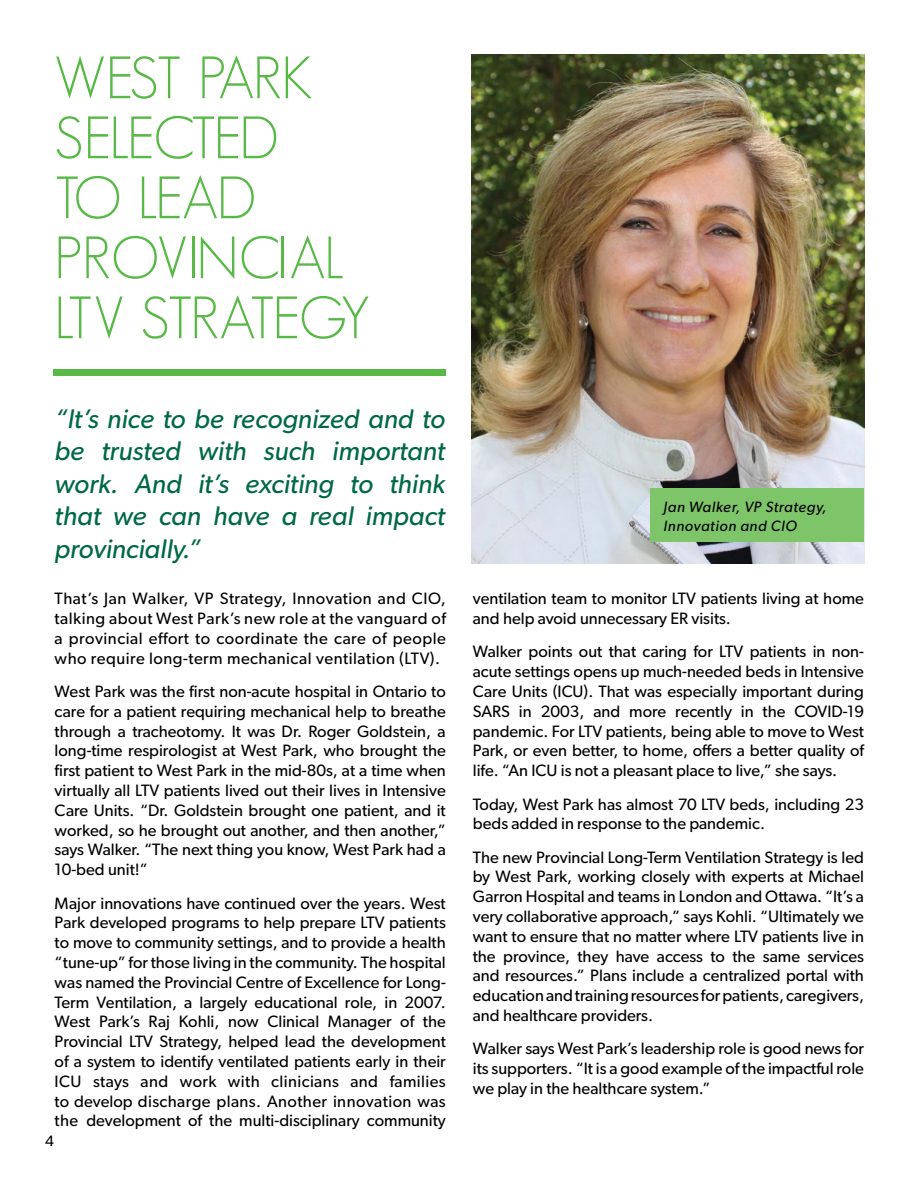
<style>
.page{position:relative;width:918px;height:1188px;background:#fff}
.page>*{position:absolute;margin:0;border:0;box-sizing:border-box;transform-origin:0 0}
.large_header{font:300 58.5px/60px "Geosans";letter-spacing:-.04em;color:#58b947}
.body_copy{font:italic 27px/32.4px "Gibson";color:#006848;text-align:justify}
.body_copy-2{font:16.5px/19.8px "Gibson";color:#000;text-align:justify}
.t1{font:italic 15px/19.4px "Gibson";letter-spacing:.04em;color:#000}
.t2{font:15px "Gibson";color:#000}
</style>
<div class="page">
<div style="left:53px;top:369px;width:393px;height:7px;background:#58b947"></div>
<img style="left:472px;top:54px;width:392px;height:510px">
<div style="left:650px;top:488px;width:214px;height:54px;background:#7ec468"></div>
<p class="large_header" style="left:54px;top:48px;width:318px">WEST PARK<br>SELECTED<br>TO LEAD<br>PROVINCIAL<br>LTV STRATEGY</p>
<p class="body_copy" style="left:55px;top:402px;width:392px">“It’s nice to be recognized and to be trusted with such important work. And it’s exciting to think that we can have a real impact provincially.”</p>
<p class="body_copy-2" style="left:55px;top:589px;width:393px">That’s Jan Walker, VP Strategy, Innovation and CIO, talking about West Park’s new role at the vanguard of a provincial effort to coordinate the care of people who require long-term mechanical ventilation (LTV).</p>
<p class="body_copy-2" style="left:55px;top:681px;width:393px">West Park was the first non-acute hospital in Ontario to care for a patient requiring mechanical help to breathe through a tracheotomy. It was Dr. Roger Goldstein, a long-time respirologist at West Park, who brought the first patient to West Park in the mid-80s, at a time when virtually all LTV patients lived out their lives in Intensive Care Units. “Dr. Goldstein brought one patient, and it worked, so he brought out another, and then another,” says Walker. “The next thing you know, West Park had a 10-bed unit!”</p>
<p class="body_copy-2" style="left:55px;top:893px;width:393px">Major innovations have continued over the years. West Park developed programs to help prepare LTV patients to move to community settings, and to provide a health “tune-up” for those living in the community. The hospital was named the Provincial Centre of Excellence for Long-Term Ventilation, a largely educational role, in 2007.<br>West Park’s Raj Kohli, now Clinical Manager of the Provincial LTV Strategy, helped lead the development of a system to identify ventilated patients early in their ICU stays and work with clinicians and families to develop discharge plans. Another innovation was the development of the multi-disciplinary community</p>
<p class="t2" style="left:45px;top:1132px;width:10px">4</p>
<p class="t1" style="left:664px;top:496px;width:164px">Jan Walker, VP Strategy,<br>Innovation and CIO</p>
<p class="body_copy-2" style="left:473px;top:589px;width:393px">ventilation team to monitor LTV patients living at home and help avoid unnecessary ER visits.</p>
<p class="body_copy-2" style="left:473px;top:642px;width:393px">Walker points out that caring for LTV patients in non&shy;acute settings opens up much-needed beds in Intensive Care Units (ICU). That was especially important during SARS in 2003, and more recently in the COVID-19 pandemic. For LTV patients, being able to move to West Park, or even better, to home, offers a better quality of life. “An ICU is not a pleasant place to live,” she says.</p>
<p class="body_copy-2" style="left:473px;top:794px;width:393px">Today, West Park has almost 70 LTV beds, including 23 beds added in response to the pandemic.</p>
<p class="body_copy-2" style="left:473px;top:847px;width:393px">The new Provincial Long-Term Ventilation Strategy is led by West Park, working closely with experts at Michael Garron Hospital and teams in London and Ottawa. “It’s a very collaborative approach,” says Kohli. “Ultimately we want to ensure that no matter where LTV patients live in the province, they have access to the same services and resources.” Plans include a centralized portal with education and training resources for patients, caregivers, and healthcare providers.</p>
<p class="body_copy-2" style="left:473px;top:1039px;width:393px">Walker says West Park’s leadership role is good news for its supporters. “It is a good example of the impactful role we play in the healthcare system.”</p>
</div>
